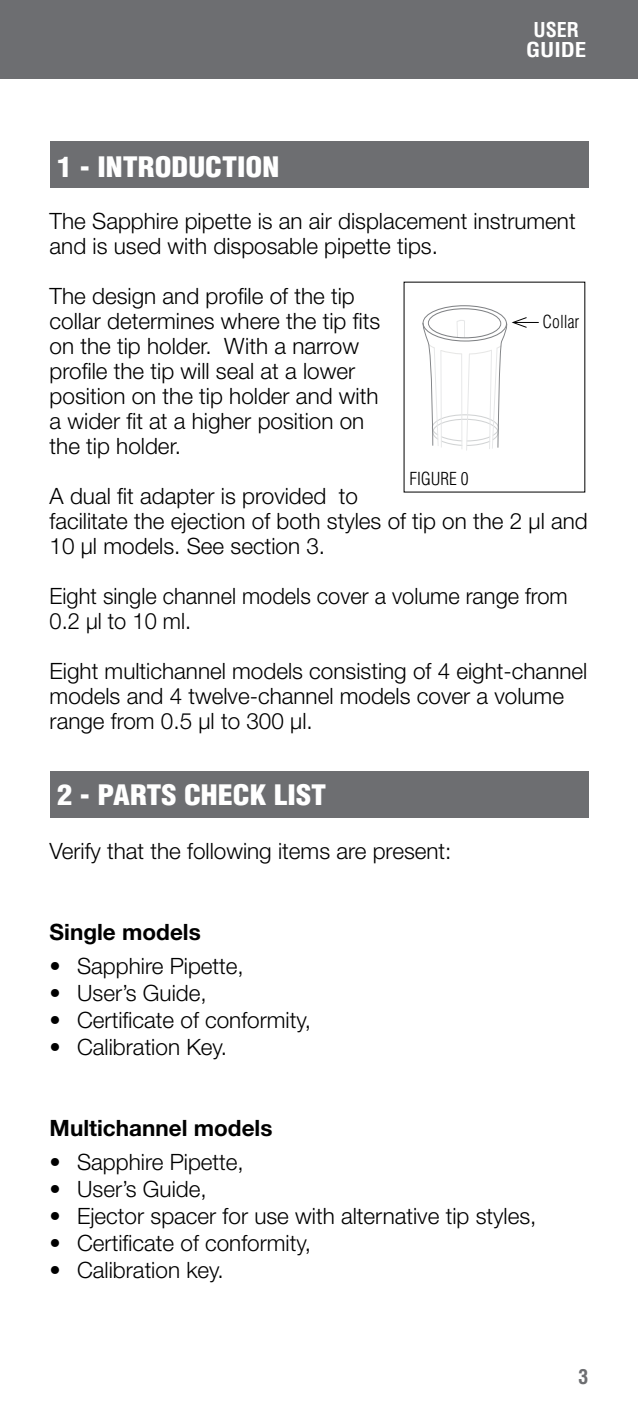
<style>
.page{position:relative;width:638px;height:1418px;background:#fff}
.page>*{position:absolute;margin:0;border:0;box-sizing:border-box;transform-origin:0 0}
.t1{font:900 condensed 27.5px "Helvetica";color:#fff;scale:1.1 1}
.t2{font:300 22.5px/25px "Helvetica Neue";color:#000}
.t3{font:700 22.5px "Helvetica Neue";color:#000}
.t4{font:700 condensed 20px/20px "Helvetica";color:#fff;text-align:center}
.t5{font:700 condensed 20px "Helvetica";color:#6d6e71}
.t6{font:300 condensed 17.5px "Helvetica";color:#000}
</style>
<div class="page">
<div style="left:0;top:0;width:638px;height:79px;background:#6d6e71"></div>
<div style="left:50px;top:142px;width:538px;height:46px;background:#6d6e71"></div>
<div style="left:50px;top:771px;width:538px;height:46px;background:#6d6e71"></div>
<svg style="left:422px;top:305px;width:117px;height:146px"></svg>
<p class="t4" style="left:526px;top:19px;width:62px">USER<br>GUIDE</p>
<p class="t1" style="left:57px;top:150px;width:203px">1 - INTRODUCTION</p>
<p class="t2" style="left:50px;top:208px;width:527px">The Sapphire pipette is an air displacement instrument and is used with disposable pipette tips.</p>
<p class="t2" style="left:50px;top:283px;width:332px">The design and profile of the tip collar determines where the tip fits on the tip holder. With a narrow profile the tip will seal at a lower position on the tip holder and with a wider fit at a higher position on the tip holder.</p>
<p class="t2" style="left:50px;top:483px;width:540px">A dual fit adapter is provided to<br>facilitate the ejection of both styles of tip on the 2 µl and<br>10 µl models. See section 3.</p>
<p class="t2" style="left:50px;top:583px;width:519px">Eight single channel models cover a volume range from<br>0.2 µl to 10 ml.</p>
<p class="t2" style="left:50px;top:658px;width:539px">Eight multichannel models consisting of 4 eight-channel models and 4 twelve-channel models cover a volume range from 0.5 µl to 300 µl.</p>
<p class="t6" style="left:542px;top:311px;width:38px">Collar</p>
<p class="t6" style="left:409px;top:469px;width:61px">FIGURE 0</p>
<p class="t1" style="left:57px;top:777px;width:246px">2 - PARTS CHECK LIST</p>
<p class="t2" style="left:50px;top:837px;width:403px">Verify that the following items are present:</p>
<p class="t3" style="left:50px;top:918px;width:153px">Single models</p>
<p class="t2" style="left:50px;top:953px;width:196px">• Sapphire Pipette,</p>
<p class="t2" style="left:50px;top:980px;width:159px">• User’s Guide,</p>
<p class="t2" style="left:50px;top:1007px;width:263px">• Certificate of conformity,</p>
<p class="t2" style="left:50px;top:1034px;width:179px">• Calibration Key.</p>
<p class="t3" style="left:50px;top:1114px;width:224px">Multichannel models</p>
<p class="t2" style="left:50px;top:1149px;width:196px">• Sapphire Pipette,</p>
<p class="t2" style="left:50px;top:1176px;width:159px">• User’s Guide,</p>
<p class="t2" style="left:50px;top:1203px;width:488px">• Ejector spacer for use with alternative tip styles,</p>
<p class="t2" style="left:50px;top:1230px;width:263px">• Certificate of conformity,</p>
<p class="t2" style="left:50px;top:1257px;width:176px">• Calibration key.</p>
<p class="t5" style="left:578px;top:1364px;width:11px">3</p>
</div>
